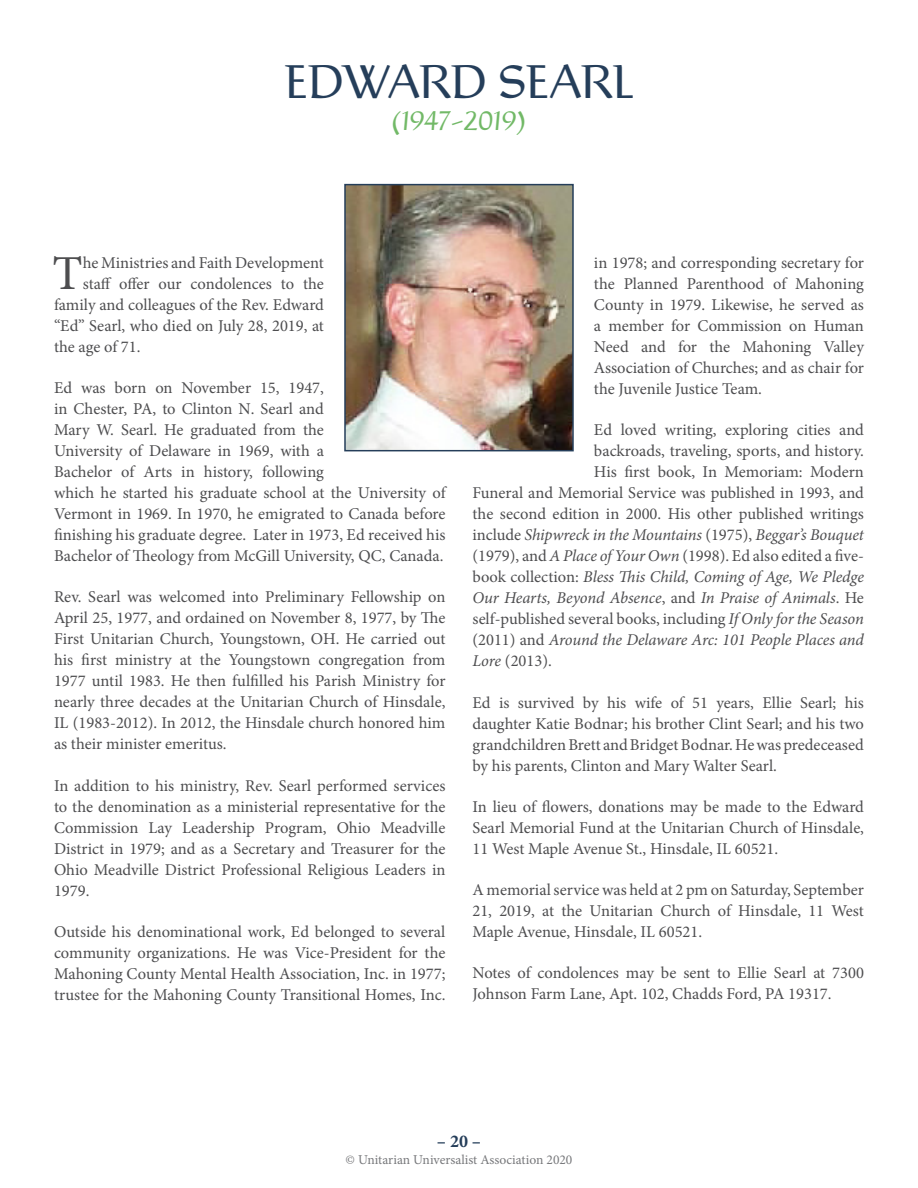
<style>
.page{position:relative;width:918px;height:1188px;background:#fff}
.page>*{position:absolute;margin:0;border:0;box-sizing:border-box;transform-origin:0 0}
.t1{font:48.75px "Minion Pro";color:#4d4d4f}
.t2{font:42px "Rieven Uncial";color:#253e5a}
.t3{font:italic 24px "Rieven Uncial";color:#72b967}
.t4{font:700 18px "Minion Pro";color:#253e5a}
.t5{font:16.5px/21px "Minion Pro";color:#4d4d4f;text-align:justify}
.t6{font:italic 16.5px "Minion Pro";letter-spacing:-.01em;color:#4d4d4f}
.t7{font:13.5px "Minion Pro";color:#77787b}
.s1{font-style:normal}
.s2{font-style:italic}
</style>
<div class="page">
<img style="left:347px;top:187px;width:224px;height:261px">
<div style="left:344px;top:184px;width:230px;height:267px;border:2px solid #253e5a"></div>
<h2 class="t2" style="left:285px;top:51px;width:350px">EDWARD SEARL</h2>
<h3 class="t3" style="left:392px;top:103px;width:136px">(1947-2019)</h3>
<h1 class="t1" style="left:53px;top:241px;width:32px">T</h1>
<p class="t5" style="left:83px;top:252px;width:243px">he Ministries and Faith Development</p>
<p class="t5" style="left:83px;top:273px;width:243px">staff offer our condolences to the</p>
<p class="t5" style="left:54px;top:294px;width:271px">family and colleagues of the Rev. Edward</p>
<p class="t5" style="left:54px;top:315px;width:272px">“Ed” Searl, who died on July 28, 2019, at</p>
<p class="t5" style="left:54px;top:336px;width:88px">the age of 71.</p>
<p class="t5" style="left:54px;top:377px;width:393px;text-align:left">Ed was born on November 15, 1947,<br>in Chester, PA, to Clinton N. Searl and<br>Mary W. Searl. He graduated from the<br>University of Delaware in 1969, with a<br>Bachelor of Arts in history, following<br>which he started his graduate school at the University of Vermont in 1969. In 1970, he emigrated to Canada before finishing his graduate degree. Later in 1973, Ed received his Bachelor of Theology from McGill University, QC, Canada.</p>
<p class="t5" style="left:54px;top:587px;width:393px">Rev. Searl was welcomed into Preliminary Fellowship on April 25, 1977, and ordained on November 8, 1977, by The First Unitarian Church, Youngstown, OH. He carried out his first ministry at the Youngstown congregation from 1977 until 1983. He then fulfilled his Parish Ministry for nearly three decades at the Unitarian Church of Hinsdale, IL (1983-2012). In 2012, the Hinsdale church honored him as their minister emeritus.</p>
<p class="t5" style="left:54px;top:775px;width:393px">In addition to his ministry, Rev. Searl performed services to the denomination as a ministerial representative for the Commission Lay Leadership Program, Ohio Meadville District in 1979; and as a Secretary and Treasurer for the Ohio Meadville District Professional Religious Leaders in 1979.</p>
<p class="t5" style="left:54px;top:921px;width:393px">Outside his denominational work, Ed belonged to several community organizations. He was Vice-President for the Mahoning County Mental Health Association, Inc. in 1977; trustee for the Mahoning County Transitional Homes, Inc.</p>
<p class="t5" style="left:594px;top:252px;width:272px">in 1978; and corresponding secretary for the Planned Parenthood of Mahoning County in 1979. Likewise, he served as a member for Commission on Human Need and for the Mahoning Valley Association of Churches; and as chair for the Juvenile Justice Team.</p>
<p class="t5" style="left:594px;top:420px;width:272px">Ed loved writing, exploring cities and</p>
<p class="t5" style="left:594px;top:441px;width:272px">backroads, traveling, sports, and history.</p>
<p class="t5" style="left:594px;top:462px;width:271px">His first book, In Memoriam: Modern</p>
<p class="t5" style="left:472px;top:483px;width:393px">Funeral and Memorial Service was published in 1993, and</p>
<p class="t5" style="left:472px;top:504px;width:393px">the second edition in 2000. His other published writings</p>
<p class="t6" style="left:472px;top:524px;width:393px"><span class="s1">include</span> Shipwreck in the Mountains <span class="s1">(1975),</span> Beggar’s Bouquet</p>
<p class="t5" style="left:472px;top:546px;width:393px">(1979), and <span class="s2">A Place of Your Own</span> (1998). Ed also edited a five-</p>
<p class="t6" style="left:472px;top:566px;width:393px"><span class="s1">book collection:</span> Bless This Child, Coming of Age, We Pledge</p>
<p class="t6" style="left:472px;top:587px;width:393px">Our Hearts, Beyond Absence<span class="s1">, and</span> In Praise of Animals<span class="s1">. He</span></p>
<p class="t5" style="left:472px;top:609px;width:393px">self-published several books, including <span class="s2">If Only for the Season</span></p>
<p class="t6" style="left:472px;top:629px;width:393px"><span class="s1">(2011) and</span> Around the Delaware Arc: 101 People Places and</p>
<p class="t5" style="left:472px;top:651px;width:81px"><span class="s2">Lore</span> (2013).</p>
<p class="t5" style="left:472px;top:692px;width:393px">Ed is survived by his wife of 51 years, Ellie Searl; his daughter Katie Bodnar; his brother Clint Searl; and his two grandchildren Brett and Bridget Bodnar. He was predeceased by his parents, Clinton and Mary Walter Searl.</p>
<p class="t5" style="left:472px;top:796px;width:393px">In lieu of flowers, donations may be made to the Edward Searl Memorial Fund at the Unitarian Church of Hinsdale, 11 West Maple Avenue St., Hinsdale, IL 60521.</p>
<p class="t5" style="left:472px;top:879px;width:393px">A memorial service was held at 2 pm on Saturday, September 21, 2019, at the Unitarian Church of Hinsdale, 11 West Maple Avenue, Hinsdale, IL 60521.</p>
<p class="t5" style="left:472px;top:963px;width:393px">Notes of condolences may be sent to Ellie Searl at 7300<br>Johnson Farm Lane, Apt. 102, Chadds Ford, PA 19317.</p>
<p class="t4" style="left:437px;top:1128px;width:46px">– 20 –</p>
<p class="t7" style="left:346px;top:1150px;width:228px">© Unitarian Universalist Association 2020</p>
</div>
